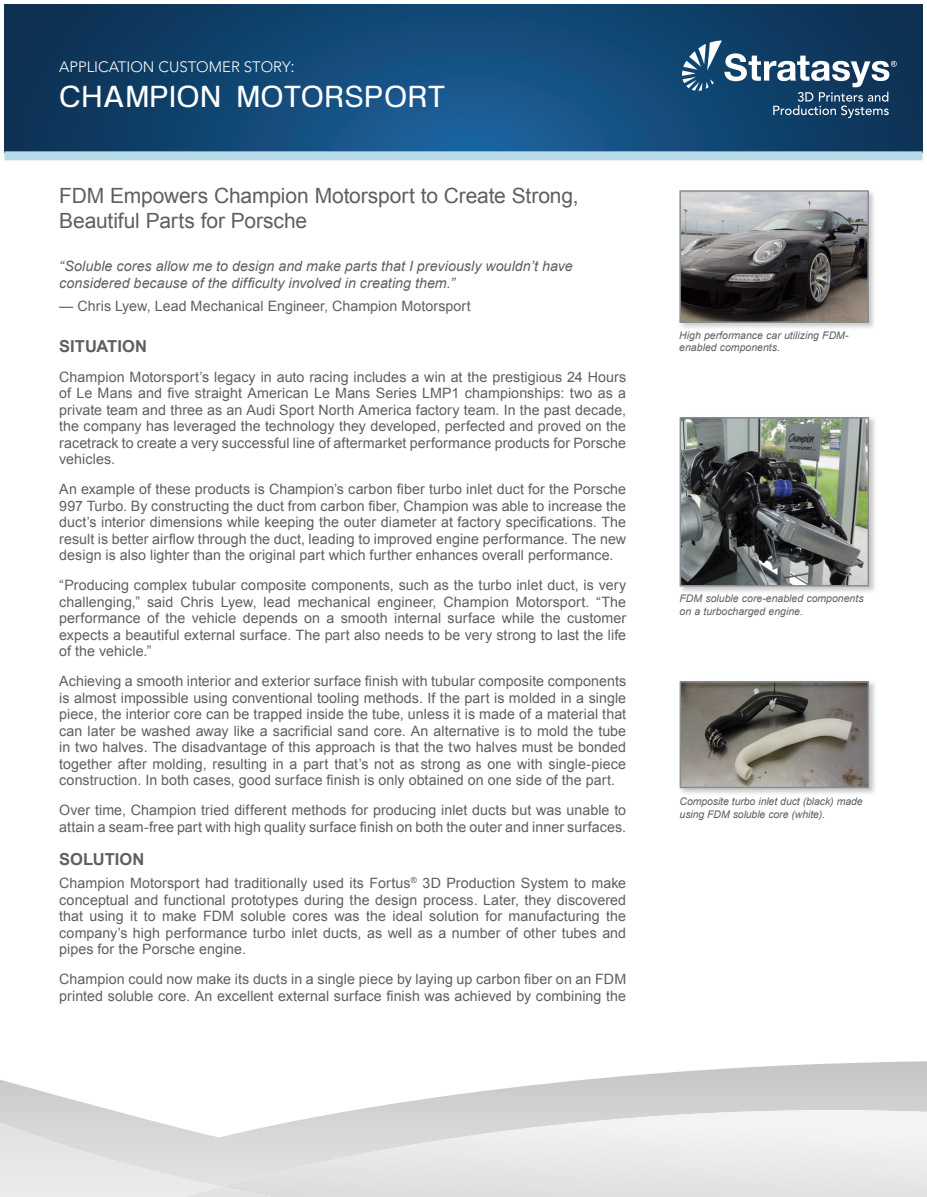
<style>
.page{position:relative;width:927px;height:1197px;background:#fff}
.page>*{position:absolute;margin:0;border:0;box-sizing:border-box;transform-origin:0 0}
.Header_-_Harabara{font:31.5px "Harabara Normal";letter-spacing:.02em;color:#fff}
.subHead{font:21px/25.2px "Arial";letter-spacing:-.005em;color:#5f5f62}
.body_copy{font:700 16.5px "Arial";color:#5f5f62}
.Paragraph_Headers{font:700 16.5px "Arial";color:#5f5f62}
.t1{font:300 15px "Avenir LT Std";color:#fff}
.body_copy-2{font:14.25px/16.5px "Arial";letter-spacing:.005em;color:#5f5f62;text-align:justify}
.quote{font:italic 14.25px/16.5px "Arial";letter-spacing:.005em;color:#5f5f62}
.image_captions{font:italic 10.5px/12.8px "Arial";color:#5f5f62}
.s1{font-family:"Arial";font-weight:400}
</style>
<div class="page">
<svg style="left:4px;top:4px;width:918px;height:147px;background:#114571"></svg>
<svg style="left:682px;top:41px;width:215px;height:77px;background:#3a6080"></svg>
<div style="left:678px;top:189px;width:199px;height:142px;background:#231f20;opacity:.25"></div>
<img style="left:682px;top:193px;width:184px;height:127px">
<div style="left:679px;top:190px;width:190px;height:133px;border:2px solid #8a8c8f"></div>
<div style="left:678px;top:416px;width:199px;height:178px;background:#231f20;opacity:.25"></div>
<img style="left:683px;top:420px;width:183px;height:163px">
<div style="left:680px;top:417px;width:189px;height:169px;border:2px solid #8a8c8f"></div>
<div style="left:678px;top:680px;width:199px;height:116px;background:#231f20;opacity:.25"></div>
<img style="left:683px;top:684px;width:183px;height:101px">
<div style="left:680px;top:681px;width:189px;height:107px;border:2px solid #8a8c8f"></div>
<svg style="left:0;top:1061px;width:927px;height:59px"></svg>
<svg style="left:220px;top:1110px;width:707px;height:87px"></svg>
<img style="left:154px;top:1187px;width:168px;height:10px">
<div style="left:4px;top:151px;width:918px;height:9px;background:#b8dbea"></div>
<p class="t1" style="left:59px;top:58px;width:237px">APPLICATION CUSTOMER STORY<span class="s1">:</span></p>
<p class="Header_-_Harabara" style="left:59px;top:80px;width:389px">CHAMPION MOTORSPORT</p>
<p class="subHead" style="left:59px;top:183px;width:521px">FDM Empowers Champion Motorsport to Create Strong,<br>Beautiful Parts for Porsche</p>
<p class="quote" style="left:59px;top:258px;width:515px">“Soluble cores allow me to design and make parts that I previously wouldn’t have considered because of the difficulty involved in creating them.”</p>
<p class="body_copy-2" style="left:59px;top:298px;width:413px">— Chris Lyew, Lead Mechanical Engineer, Champion Motorsport</p>
<p class="body_copy" style="left:59px;top:335px;width:89px">SITUATION</p>
<p class="body_copy-2" style="left:59px;top:369px;width:568px">Champion Motorsport’s legacy in auto racing includes a win at the prestigious 24 Hours of Le Mans and five straight American Le Mans Series LMP1 championships: two as a private team and three as an Audi Sport North America factory team. In the past decade, the company has leveraged the technology they developed, perfected and proved on the racetrack to create a very successful line of aftermarket performance products for Porsche vehicles.</p>
<p class="body_copy-2" style="left:59px;top:481px;width:569px">An example of these products is Champion’s carbon fiber turbo inlet duct for the Porsche 997 Turbo. By constructing the duct from carbon fiber, Champion was able to increase the duct’s interior dimensions while keeping the outer diameter at factory specifications. The result is better airflow through the duct, leading to improved engine performance. The new design is also lighter than the original part which further enhances overall performance.</p>
<p class="body_copy-2" style="left:59px;top:577px;width:569px">“Producing complex tubular composite components, such as the turbo inlet duct, is very challenging,” said Chris Lyew, lead mechanical engineer, Champion Motorsport. “The performance of the vehicle depends on a smooth internal surface while the customer expects a beautiful external surface. The part also needs to be very strong to last the life of the vehicle.”</p>
<p class="body_copy-2" style="left:59px;top:673px;width:569px">Achieving a smooth interior and exterior surface finish with tubular composite components is almost impossible using conventional tooling methods. If the part is molded in a single piece, the interior core can be trapped inside the tube, unless it is made of a material that can later be washed away like a sacrificial sand core. An alternative is to mold the tube in two halves. The disadvantage of this approach is that the two halves must be bonded together after molding, resulting in a part that’s not as strong as one with single-piece construction. In both cases, good surface finish is only obtained on one side of the part.</p>
<p class="body_copy-2" style="left:59px;top:802px;width:568px">Over time, Champion tried different methods for producing inlet ducts but was unable to attain a seam-free part with high quality surface finish on both the outer and inner surfaces.</p>
<p class="Paragraph_Headers" style="left:59px;top:848px;width:87px">SOLUTION</p>
<p class="body_copy-2" style="left:59px;top:875px;width:568px">Champion Motorsport had traditionally used its Fortus<sup>®</sup> 3D Production System to make conceptual and functional prototypes during the design process. Later, they discovered that using it to make FDM soluble cores was the ideal solution for manufacturing the company’s high performance turbo inlet ducts, as well as a number of other tubes and pipes for the Porsche engine.</p>
<p class="body_copy-2" style="left:59px;top:971px;width:569px">Champion could now make its ducts in a single piece by laying up carbon fiber on an FDM printed soluble core. An excellent external surface finish was achieved by combining the</p>
<p class="image_captions" style="left:679px;top:329px;width:171px">High performance car utilizing FDM&shy;enabled components.</p>
<p class="image_captions" style="left:680px;top:592px;width:186px">FDM soluble core-enabled components on a turbocharged engine.</p>
<p class="image_captions" style="left:680px;top:795px;width:185px">Composite turbo inlet duct (black) made using FDM soluble core (white).</p>
</div>
